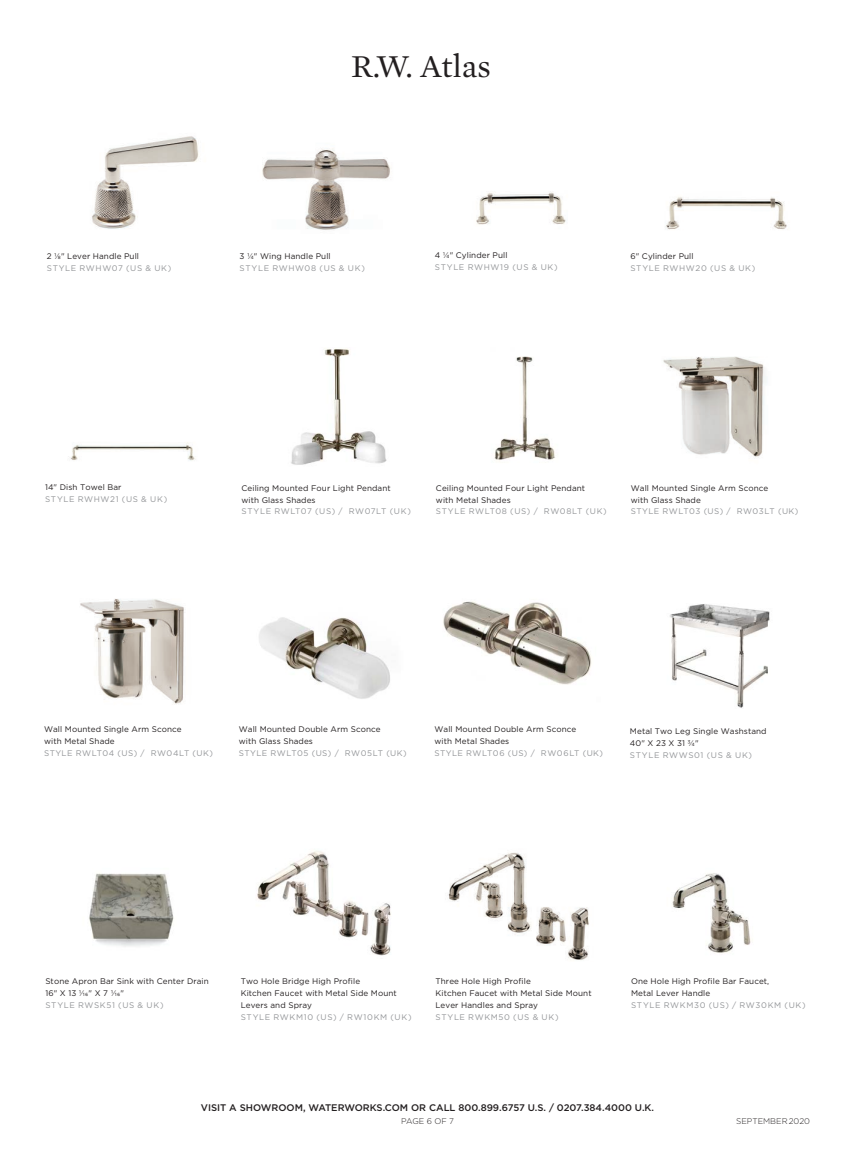
<style>
.page{position:relative;width:855px;height:1170px;background:#fff}
.page>*{position:absolute;margin:0;border:0;box-sizing:border-box;transform-origin:0 0}
.t1{font:32.5px "Mercury Text G1";color:#231f20}
.t2{font:500 9.62px "Gotham";color:#231f20}
.t3{font:300 8.25px "Gotham";color:#231f20}
.Text__LIGHT_-_6_5_9{font:8.12px/11.9px "Gotham";letter-spacing:.01em;color:#231f20}
.Text__product_number{font:8.12px "Gotham";letter-spacing:.075em;color:#939598}
.Text__product_number-2{font:8.12px "Gotham";letter-spacing:.05em;color:#939598}
</style>
<div class="page">
<img style="left:92px;top:136px;width:107px;height:93px">
<img style="left:262px;top:148px;width:128px;height:82px">
<img style="left:476px;top:191px;width:90px;height:34px">
<img style="left:665px;top:197px;width:122px;height:33px">
<img style="left:70px;top:442px;width:126px;height:19px">
<img style="left:291px;top:348px;width:96px;height:117px">
<img style="left:494px;top:356px;width:61px;height:105px">
<img style="left:663px;top:356px;width:103px;height:101px">
<img style="left:80px;top:599px;width:104px;height:105px">
<img style="left:259px;top:617px;width:131px;height:82px">
<img style="left:443px;top:601px;width:149px;height:84px">
<img style="left:670px;top:604px;width:100px;height:104px">
<img style="left:89px;top:873px;width:85px;height:74px">
<img style="left:257px;top:851px;width:134px;height:105px">
<img style="left:448px;top:852px;width:141px;height:108px">
<img style="left:672px;top:873px;width:79px;height:80px">
<h1 class="t1" style="left:351px;top:43px;width:141px">R.W. Atlas</h1>
<p class="Text__LIGHT_-_6_5_9" style="left:47px;top:250px;width:94px">2 1/8" Lever Handle Pull</p>
<p class="Text__product_number" style="left:47px;top:263px;width:126px">STYLE RWHW07 (US &amp; UK)</p>
<p class="Text__LIGHT_-_6_5_9" style="left:240px;top:250px;width:93px">3 1/4" Wing Handle Pull</p>
<p class="Text__product_number" style="left:240px;top:263px;width:127px">STYLE RWHW08 (US &amp; UK)</p>
<p class="Text__LIGHT_-_6_5_9" style="left:435px;top:249px;width:74px">4 1/4" Cylinder Pull</p>
<p class="Text__product_number" style="left:435px;top:262px;width:124px">STYLE RWHW19 (US &amp; UK)</p>
<p class="Text__LIGHT_-_6_5_9" style="left:630px;top:250px;width:65px">6" Cylinder Pull</p>
<p class="Text__product_number" style="left:630px;top:263px;width:126px">STYLE RWHW20 (US &amp; UK)</p>
<p class="Text__LIGHT_-_6_5_9" style="left:45px;top:481px;width:78px">14" Dish Towel Bar</p>
<p class="Text__product_number" style="left:45px;top:494px;width:124px">STYLE RWHW21 (US &amp; UK)</p>
<p class="Text__LIGHT_-_6_5_9" style="left:242px;top:482px;width:151px">Ceiling Mounted Four Light Pendant with Glass Shades</p>
<p class="Text__product_number" style="left:242px;top:506px;width:171px">STYLE RWLT07 (US) / RW07LT (UK)</p>
<p class="Text__LIGHT_-_6_5_9" style="left:436px;top:482px;width:151px">Ceiling Mounted Four Light Pendant with Metal Shades</p>
<p class="Text__product_number" style="left:436px;top:506px;width:172px">STYLE RWLT08 (US) / RW08LT (UK)</p>
<p class="Text__LIGHT_-_6_5_9" style="left:631px;top:482px;width:139px">Wall Mounted Single Arm Sconce with Glass Shade</p>
<p class="Text__product_number-2" style="left:631px;top:506px;width:169px">STYLE RWLT03 (US) / RW03LT (UK)</p>
<p class="Text__LIGHT_-_6_5_9" style="left:44px;top:723px;width:139px">Wall Mounted Single Arm Sconce with Metal Shade</p>
<p class="Text__product_number-2" style="left:44px;top:748px;width:170px">STYLE RWLT04 (US) / RW04LT (UK)</p>
<p class="Text__LIGHT_-_6_5_9" style="left:239px;top:723px;width:143px">Wall Mounted Double Arm Sconce with Glass Shades</p>
<p class="Text__product_number-2" style="left:239px;top:748px;width:169px">STYLE RWLT05 (US) / RW05LT (UK)</p>
<p class="Text__LIGHT_-_6_5_9" style="left:435px;top:723px;width:143px">Wall Mounted Double Arm Sconce with Metal Shades</p>
<p class="Text__product_number-2" style="left:435px;top:748px;width:170px">STYLE RWLT06 (US) / RW06LT (UK)</p>
<p class="Text__LIGHT_-_6_5_9" style="left:630px;top:725px;width:138px">Metal Two Leg Single Washstand<br>40" X 23 X 31 3/4"</p>
<p class="Text__product_number" style="left:630px;top:750px;width:124px">STYLE RWWS01 (US &amp; UK)</p>
<p class="Text__LIGHT_-_6_5_9" style="left:45px;top:975px;width:165px">Stone Apron Bar Sink with Center Drain<br>16" X 13 1/16" X 7 1/16"</p>
<p class="Text__product_number" style="left:45px;top:1000px;width:120px">STYLE RWSK51 (US &amp; UK)</p>
<p class="Text__LIGHT_-_6_5_9" style="left:241px;top:975px;width:158px">Two Hole Bridge High Profile<br>Kitchen Faucet with Metal Side Mount<br>Levers and Spray</p>
<p class="Text__product_number" style="left:241px;top:1012px;width:172px">STYLE RWKM10 (US) / RW10KM (UK)</p>
<p class="Text__LIGHT_-_6_5_9" style="left:436px;top:975px;width:158px">Three Hole High Profile<br>Kitchen Faucet with Metal Side Mount<br>Lever Handles and Spray</p>
<p class="Text__product_number" style="left:436px;top:1012px;width:125px">STYLE RWKM50 (US &amp; UK)</p>
<p class="Text__LIGHT_-_6_5_9" style="left:631px;top:975px;width:140px">One Hole High Profile Bar Faucet,</p>
<p class="Text__LIGHT_-_6_5_9" style="left:631px;top:987px;width:81px">Metal Lever Handle</p>
<p class="Text__product_number" style="left:631px;top:1000px;width:176px">STYLE RWKM30 (US) / RW30KM (UK)</p>
<p class="t2" style="left:201px;top:1101px;width:455px">VISIT A SHOWROOM, WATERWORKS.COM OR CALL 800.899.6757 U.S. / 0207.384.4000 U.K.</p>
<p class="t3" style="left:401px;top:1115px;width:54px">PAGE 6 OF 7</p>
<p class="t3" style="left:736px;top:1115px;width:75px">SEPTEMBER 2020</p>
</div>
